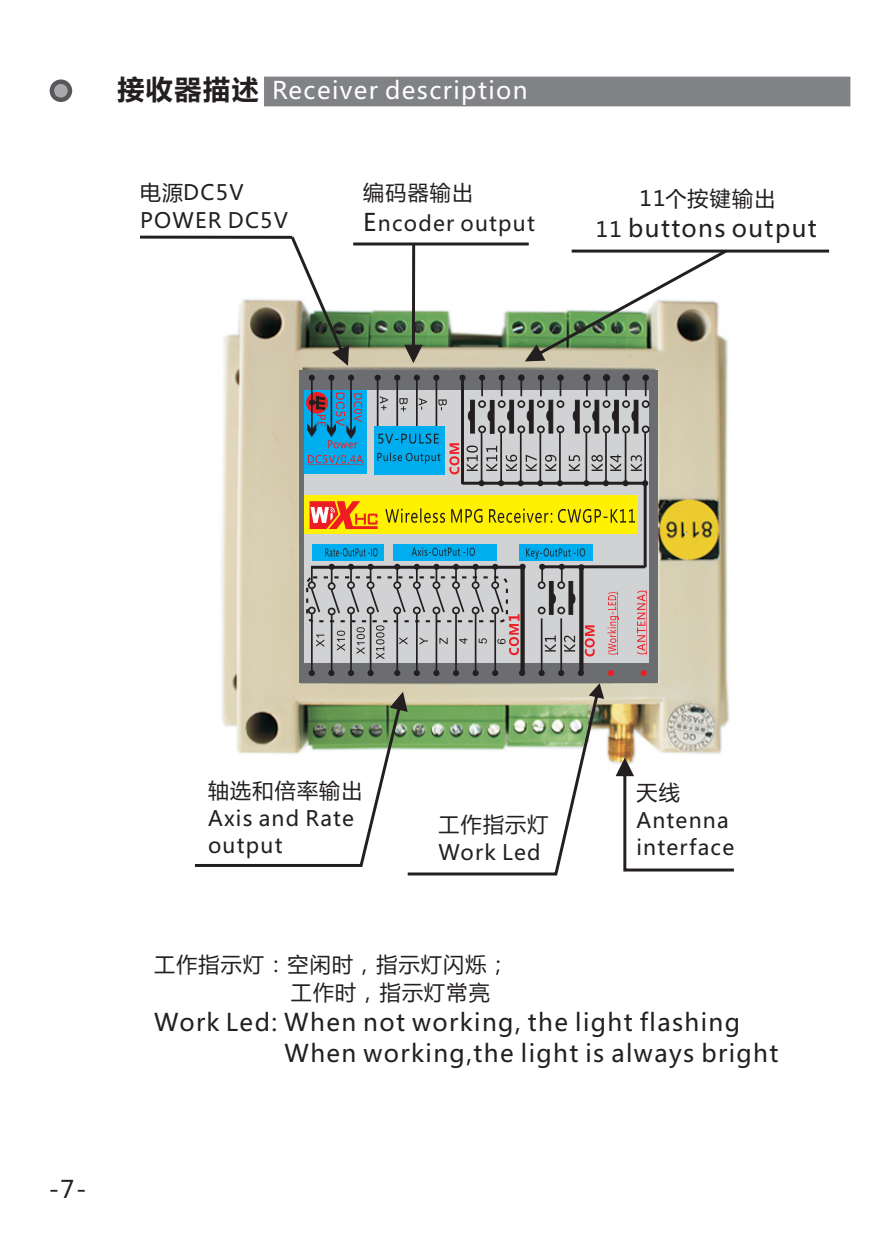
<style>
.page{position:relative;width:893px;height:1259px;background:#fff}
.page>*{position:absolute;margin:0;border:0;box-sizing:border-box;transform-origin:0 0}
.t1{font:700 27px "Microsoft Ya Hei";letter-spacing:.06em;color:#231f20}
.t2{font:24px/31.8px "Microsoft Ya Hei";letter-spacing:.06em;color:#231f20}
.t3{font:24px "Microsoft Ya Hei";letter-spacing:.06em;color:#fff}
.t4{font:21px/27.6px "Microsoft Ya Hei";letter-spacing:.06em;color:#231f20}
.s1{font-size:24px}
.s2{font-size:21px}
</style>
<div class="page">
<img style="left:155px;top:235px;width:660px;height:542px">
<div style="left:299px;top:370px;width:358px;height:312px;background:#6c6d70"></div>
<div style="left:305px;top:390px;width:344px;height:273px;background:#d1d2d4"></div>
<div style="left:304px;top:390px;width:63px;height:84px;background:#00aeef"></div>
<svg style="left:348px;top:670px;width:6px;height:6px"></svg>
<div style="left:603px;top:374px;width:7px;height:7px;background:#231f20;border:1px solid #231f20;border-radius:50%"></div>
<svg style="left:578px;top:670px;width:6px;height:6px"></svg>
<svg style="left:433px;top:670px;width:6px;height:6px"></svg>
<svg style="left:453px;top:670px;width:6px;height:6px"></svg>
<div style="left:472px;top:670px;width:7px;height:6px;background:#231f20;border-radius:50%"></div>
<svg style="left:492px;top:670px;width:6px;height:6px"></svg>
<svg style="left:519px;top:671px;width:6px;height:5px"></svg>
<svg style="left:539px;top:670px;width:6px;height:6px"></svg>
<svg style="left:558px;top:670px;width:6px;height:6px"></svg>
<div style="left:367px;top:670px;width:7px;height:6px;background:#231f20;border-radius:50%"></div>
<svg style="left:394px;top:670px;width:6px;height:6px"></svg>
<svg style="left:414px;top:670px;width:6px;height:6px"></svg>
<svg style="left:328px;top:670px;width:6px;height:6px"></svg>
<svg style="left:380px;top:396px;width:8px;height:14px"></svg>
<svg style="left:419px;top:398px;width:8px;height:11px"></svg>
<svg style="left:399px;top:398px;width:9px;height:13px"></svg>
<svg style="left:438px;top:399px;width:9px;height:11px"></svg>
<hr style="left:377px;top:378px;width:1px;height:53px;background:#231f20">
<hr style="left:331px;top:614px;width:1px;height:60px;background:#231f20">
<div style="left:520px;top:567px;width:5px;height:106px;background:#231f20"></div>
<svg style="left:608px;top:670px;width:6px;height:6px"></svg>
<svg style="left:641px;top:670px;width:6px;height:6px"></svg>
<hr style="left:350px;top:613px;width:2px;height:60px;background:#231f20">
<hr style="left:370px;top:613px;width:1px;height:60px;background:#231f20">
<hr style="left:396px;top:613px;width:2px;height:60px;background:#231f20">
<hr style="left:416px;top:613px;width:2px;height:60px;background:#231f20">
<hr style="left:436px;top:613px;width:1px;height:60px;background:#231f20">
<hr style="left:455px;top:613px;width:2px;height:60px;background:#231f20">
<hr style="left:475px;top:613px;width:1px;height:60px;background:#231f20">
<hr style="left:494px;top:613px;width:2px;height:60px;background:#231f20">
<hr style="left:541px;top:618px;width:1px;height:55px;background:#231f20">
<hr style="left:560px;top:618px;width:2px;height:55px;background:#231f20">
<svg style="left:414px;top:375px;width:6px;height:6px"></svg>
<svg style="left:433px;top:375px;width:6px;height:6px"></svg>
<svg style="left:375px;top:375px;width:6px;height:6px"></svg>
<svg style="left:394px;top:375px;width:6px;height:6px"></svg>
<hr style="left:396px;top:378px;width:2px;height:53px;background:#231f20">
<hr style="left:416px;top:378px;width:2px;height:53px;background:#231f20">
<hr style="left:436px;top:378px;width:1px;height:53px;background:#231f20">
<div style="left:374px;top:426px;width:71px;height:48px;background:#00aeef"></div>
<svg style="left:377px;top:452px;width:63px;height:12px"></svg>
<svg style="left:309px;top:670px;width:6px;height:6px"></svg>
<svg style="left:308px;top:455px;width:55px;height:9px"></svg>
<div style="left:642px;top:400px;width:8px;height:8px;border:2px solid #231f20;border-radius:50%"></div>
<div style="left:642px;top:425px;width:8px;height:8px;border:2px solid #231f20;border-radius:50%"></div>
<hr style="left:644px;top:433px;width:2px;height:50px;background:#231f20">
<hr style="left:625px;top:433px;width:1px;height:50px;background:#231f20">
<svg style="left:614px;top:375px;width:35px;height:59px"></svg>
<div style="left:612px;top:411px;width:6px;height:10px;background:#231f20;border:1px solid #231f20;border-radius:50%"></div>
<div style="left:603px;top:375px;width:7px;height:6px;background:#231f20;border-radius:50%"></div>
<div style="left:603px;top:400px;width:7px;height:8px;border:2px solid #231f20;border-radius:50%"></div>
<div style="left:603px;top:425px;width:7px;height:8px;border:2px solid #231f20;border-radius:50%"></div>
<svg style="left:606px;top:381px;width:1px;height:15px"></svg>
<hr style="left:605px;top:433px;width:2px;height:50px;background:#231f20">
<hr style="left:585px;top:433px;width:2px;height:49px;background:#231f20">
<svg style="left:575px;top:375px;width:24px;height:59px"></svg>
<div style="left:573px;top:411px;width:5px;height:10px;background:#231f20;border:1px solid #231f20;border-radius:50%"></div>
<div style="left:557px;top:375px;width:7px;height:6px;background:#231f20;border-radius:50%"></div>
<div style="left:557px;top:400px;width:7px;height:8px;border:2px solid #231f20;border-radius:50%"></div>
<div style="left:557px;top:425px;width:7px;height:8px;border:2px solid #231f20;border-radius:50%"></div>
<svg style="left:560px;top:381px;width:1px;height:15px"></svg>
<hr style="left:559px;top:433px;width:2px;height:50px;background:#231f20">
<svg style="left:579px;top:659px;width:4px;height:14px"></svg>
<hr style="left:539px;top:433px;width:2px;height:50px;background:#231f20">
<hr style="left:520px;top:433px;width:2px;height:50px;background:#231f20">
<div style="left:459px;top:375px;width:7px;height:6px;background:#231f20;border-radius:50%"></div>
<hr style="left:461px;top:378px;width:3px;height:106px;background:#231f20">
<hr style="left:311px;top:613px;width:2px;height:60px;background:#231f20">
<hr style="left:481px;top:433px;width:1px;height:50px;background:#231f20">
<div style="left:468px;top:411px;width:6px;height:10px;background:#231f20;border:1px solid #231f20;border-radius:50%"></div>
<svg style="left:378px;top:433px;width:61px;height:10px"></svg>
<svg style="left:449px;top:443px;width:10px;height:31px"></svg>
<svg style="left:631px;top:455px;width:11px;height:16px"></svg>
<svg style="left:610px;top:454px;width:11px;height:17px"></svg>
<svg style="left:591px;top:455px;width:12px;height:16px"></svg>
<svg style="left:569px;top:455px;width:11px;height:16px"></svg>
<svg style="left:545px;top:455px;width:11px;height:16px"></svg>
<svg style="left:526px;top:455px;width:11px;height:16px"></svg>
<svg style="left:506px;top:455px;width:11px;height:16px"></svg>
<svg style="left:466px;top:445px;width:12px;height:26px"></svg>
<hr style="left:500px;top:433px;width:2px;height:50px;background:#231f20">
<svg style="left:470px;top:375px;width:83px;height:59px"></svg>
<svg style="left:486px;top:446px;width:11px;height:25px"></svg>
<svg style="left:305px;top:480px;width:343px;height:179px"></svg>
<div style="left:264px;top:77px;width:586px;height:29px;background:#808285"></div>
<div style="left:50px;top:79px;width:22px;height:23px;background:#57585a;border-radius:50%"></div>
<div style="left:54px;top:84px;width:14px;height:13px;background:#a8a9ad;border-radius:50%"></div>
<svg style="left:291px;top:237px;width:58px;height:129px"></svg>
<hr style="left:140px;top:236px;width:152px;height:3px;background:#231f20">
<svg style="left:404px;top:245px;width:19px;height:118px"></svg>
<hr style="left:353px;top:242px;width:176px;height:3px;background:#231f20">
<svg style="left:195px;top:683px;width:409px;height:192px"></svg>
<svg style="left:616px;top:757px;width:118px;height:114px"></svg>
<hr style="left:572px;top:250px;width:257px;height:2px;background:#231f20">
<svg style="left:525px;top:250px;width:202px;height:111px"></svg>
<svg style="left:307px;top:375px;width:55px;height:73px"></svg>
<p class="t1" style="left:117px;top:77px;width:143px">接收器描述</p>
<p class="t3" style="left:272px;top:79px;width:257px">Receiver description</p>
<p class="t4" style="left:363px;top:178px;width:173px;line-height:30.9px">编码器输出<br><span class="s1">E</span>ncoder output</p>
<p class="t4" style="left:140px;top:180px;width:150px">电源DC5V<br>POWER DC5V</p>
<p class="t4" style="left:639px;top:187px;width:137px">11个按键输出</p>
<p class="t2" style="left:596px;top:214px;width:222px"><span class="s2">11</span> buttons output</p>
<p class="t2" style="left:49px;top:1175px;width:39px">-7-</p>
<p class="t4" style="left:208px;top:778px;width:156px">轴选和倍率输出<br>Axis and Rate output</p>
<p class="t4" style="left:439px;top:812px;width:111px">工作指示灯<br>Work Led</p>
<p class="t4" style="left:636px;top:780px;width:99px">天线<br>Antenna interface</p>
<p class="t4" style="left:291px;top:952px;width:219px;text-indent:-137px">工作指示灯：空闲时，指示灯闪烁；工作时，指示灯常亮</p>
<p class="t2" style="left:285px;top:1008px;width:495px;text-indent:-130px">Work Led: When not working, the light flashing<br>When working,the light is always bright</p>
</div>
